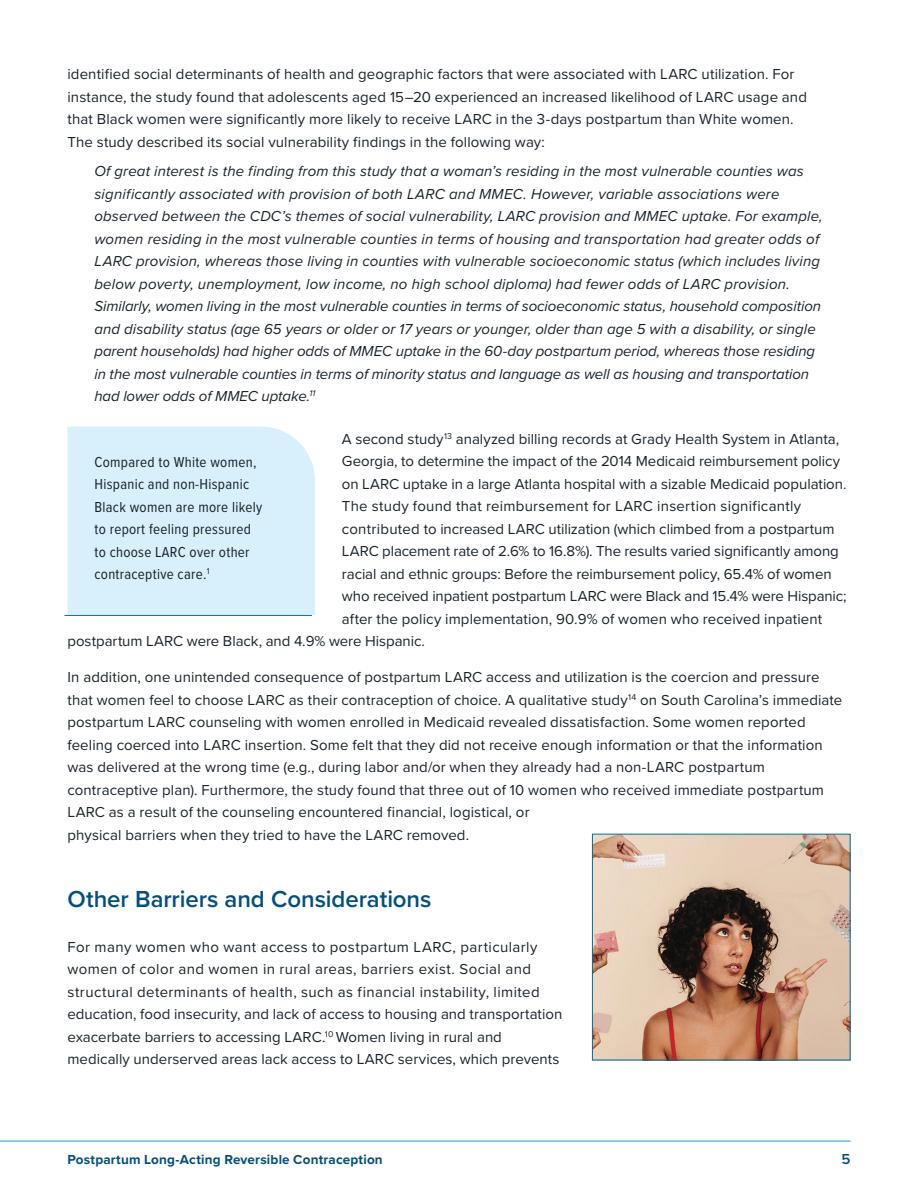
<style>
.page{position:relative;width:918px;height:1188px;background:#fff}
.page>*{position:absolute;margin:0;border:0;box-sizing:border-box;transform-origin:0 0}
.t1{font:600 24px "Proxima Nova";letter-spacing:-.005em;color:#034f7e}
.Body_Paragraph{font:15px/22.5px "Proxima Nova";letter-spacing:.005em;color:#1a232c}
.Callout_Inline_Text{font:italic 15px/22.5px "Proxima Nova";letter-spacing:.005em;color:#1a232c}
.Callout{font:15px/22.5px "Proxima Nova Cond";letter-spacing:.02em;color:#1a232c}
.t2{font:600 15px "Proxima Nova";color:#034f7e}
.t3{font:700 13.5px "Proxima Nova";letter-spacing:.015em;color:#034f7e}
</style>
<div class="page">
<hr style="left:0;top:1141px;width:850px;height:1px;background:#159cd7">
<div style="left:68px;top:427px;width:247px;height:188px;background:#d7f0fb"></div>
<hr style="left:64px;top:615px;width:248px;height:1px;background:#006fa0">
<img style="left:594px;top:836px;width:254px;height:222px">
<p class="Body_Paragraph" style="left:68px;top:62px;width:741px">identified social determinants of health and geographic factors that were associated with LARC utilization. For instance, the study found that adolescents aged 15–20 experienced an increased likelihood of LARC usage and that Black women were significantly more likely to receive LARC in the 3-days postpartum than White women.<br>The study described its social vulnerability findings in the following way:</p>
<p class="Callout_Inline_Text" style="left:95px;top:159px;width:730px">Of great interest is the finding from this study that a woman’s residing in the most vulnerable counties was significantly associated with provision of both LARC and MMEC. However, variable associations were observed between the CDC’s themes of social vulnerability, LARC provision and MMEC uptake. For example, women residing in the most vulnerable counties in terms of housing and transportation had greater odds of LARC provision, whereas those living in counties with vulnerable socioeconomic status (which includes living below poverty, unemployment, low income, no high school diploma) had fewer odds of LARC provision.<br>Similarly, women living in the most vulnerable counties in terms of socioeconomic status, household composition and disability status (age 65 years or older or 17 years or younger, older than age 5 with a disability, or single parent households) had higher odds of MMEC uptake in the 60-day postpartum period, whereas those residing in the most vulnerable counties in terms of minority status and language as well as housing and transportation had lower odds of MMEC uptake.<sup>11</sup></p>
<p class="Body_Paragraph" style="left:342px;top:427px;width:499px">A second study<sup>13</sup> analyzed billing records at Grady Health System in Atlanta,</p>
<p class="Body_Paragraph" style="left:342px;top:449px;width:500px">Georgia, to determine the impact of the 2014 Medicaid reimbursement policy</p>
<p class="Body_Paragraph" style="left:342px;top:472px;width:506px">on LARC uptake in a large Atlanta hospital with a sizable Medicaid population.</p>
<p class="Body_Paragraph" style="left:342px;top:494px;width:461px">The study found that reimbursement for LARC insertion significantly</p>
<p class="Body_Paragraph" style="left:342px;top:517px;width:494px">contributed to increased LARC utilization (which climbed from a postpartum</p>
<p class="Body_Paragraph" style="left:342px;top:539px;width:498px">LARC placement rate of 2.6% to 16.8%). The results varied significantly among</p>
<p class="Body_Paragraph" style="left:342px;top:562px;width:491px">racial and ethnic groups: Before the reimbursement policy, 65.4% of women</p>
<p class="Body_Paragraph" style="left:342px;top:584px;width:506px">who received inpatient postpartum LARC were Black and 15.4% were Hispanic;</p>
<p class="Body_Paragraph" style="left:342px;top:607px;width:482px">after the policy implementation, 90.9% of women who received inpatient</p>
<p class="Body_Paragraph" style="left:67px;top:629px;width:359px">postpartum LARC were Black, and 4.9% were Hispanic.</p>
<p class="Body_Paragraph" style="left:67px;top:665px;width:776px">In addition, one unintended consequence of postpartum LARC access and utilization is the coercion and pressure that women feel to choose LARC as their contraception of choice. A qualitative study<sup>14</sup> on South Carolina’s immediate postpartum LARC counseling with women enrolled in Medicaid revealed dissatisfaction. Some women reported feeling coerced into LARC insertion. Some felt that they did not receive enough information or that the information was delivered at the wrong time (e.g., during labor and/or when they already had a non-LARC postpartum contraceptive plan). Furthermore, the study found that three out of 10 women who received immediate postpartum LARC as a result of the counseling encountered financial, logistical, or<br>physical barriers when they tried to have the LARC removed.</p>
<p class="Callout" style="left:95px;top:450px;width:169px">Compared to White women,<br>Hispanic and non-Hispanic<br>Black women are more likely to report feeling pressured to choose LARC over other contraceptive care.<sup>1</sup></p>
<h3 class="t1" style="left:68px;top:881px;width:366px">Other Barriers and Considerations</h3>
<p class="Body_Paragraph" style="left:67px;top:935px;width:496px">For many women who want access to postpartum LARC, particularly women of color and women in rural areas, barriers exist. Social and structural determinants of health, such as financial instability, limited education, food insecurity, and lack of access to housing and transportation exacerbate barriers to accessing LARC.<sup>10</sup> Women living in rural and medically underserved areas lack access to LARC services, which prevents</p>
<p class="t3" style="left:68px;top:1149px;width:317px">Postpartum Long-Acting Reversible Contraception</p>
<p class="t2" style="left:842px;top:1148px;width:10px">5</p>
</div>
